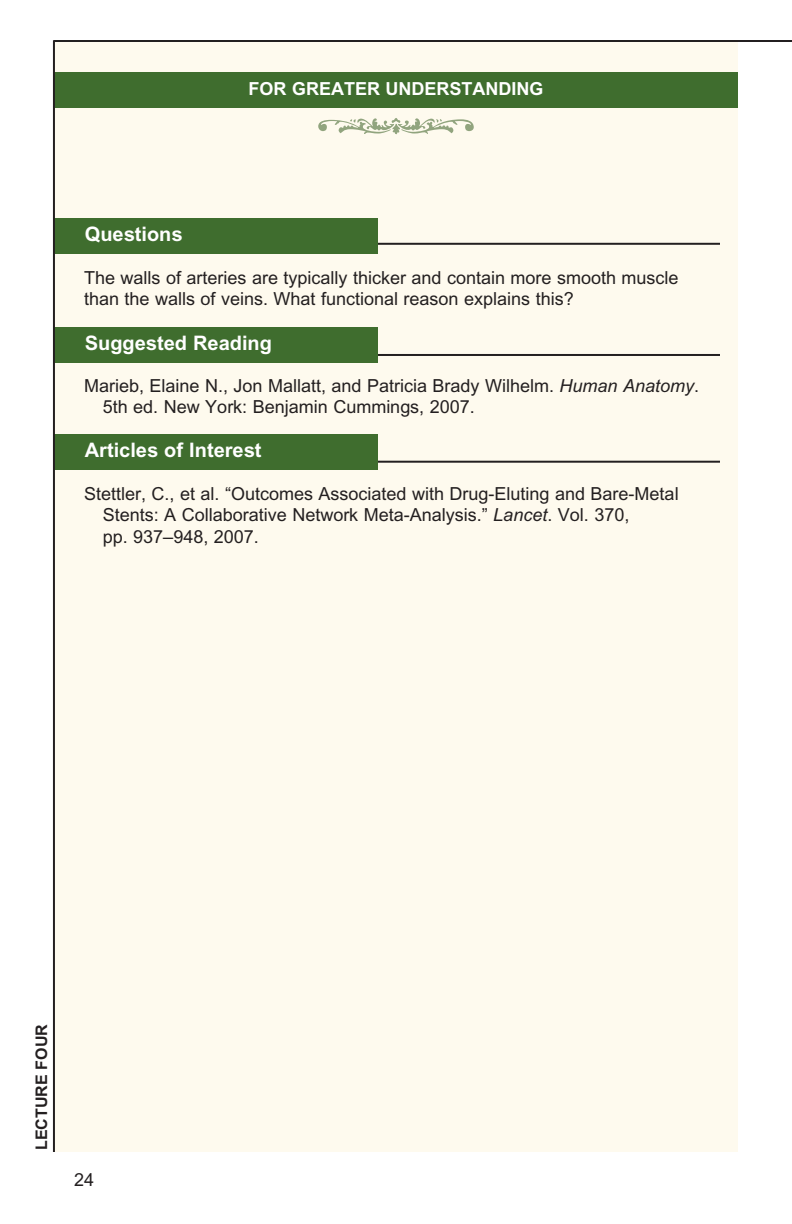
<style>
.page{position:relative;width:792px;height:1224px;background:#fff}
.page>*{position:absolute;margin:0;border:0;box-sizing:border-box;transform-origin:0 0}
.t1{font:20px "RB Arial Bold";color:#fff}
.t2{font:18px/21.6px "RB Arial";color:#231f20}
.t3{font:18px "RB Arial Bold";color:#fff}
.t4{font:16px "RB Arial Bold";color:#231f20}
.s1{font-family:"RB Arial Italic"}
</style>
<div class="page">
<div style="left:54px;top:41px;width:684px;height:1111px;background:#fefaee"></div>
<hr style="left:91px;top:354px;width:629px;height:2px;background:#231f20">
<hr style="left:91px;top:243px;width:629px;height:2px;background:#231f20">
<div style="left:54px;top:218px;width:324px;height:36px;background:#3f6d2e"></div>
<div style="left:54px;top:327px;width:324px;height:36px;background:#3f6d2e"></div>
<div style="left:54px;top:72px;width:684px;height:36px;background:#3f6d2e"></div>
<hr style="left:92px;top:461px;width:628px;height:2px;background:#231f20">
<div style="left:54px;top:434px;width:324px;height:36px;background:#3f6d2e"></div>
<hr style="left:54px;top:40px;width:738px;height:2px;background:#231f20">
<hr style="left:53px;top:40px;width:2px;height:1112px;background:#231f20">
<p class="t1" style="left:85px;top:227px;width:99px">Questions</p>
<p class="t3" style="left:249px;top:82px;width:296px">FOR GREATER UNDERSTANDING</p>
<p class="t2" style="left:84px;top:268px;width:596px">The walls of arteries are typically thicker and contain more smooth muscle than the walls of veins. What functional reason explains this?</p>
<p class="t1" style="left:85px;top:336px;width:189px">Suggested Reading</p>
<p class="t2" style="left:103px;top:376px;width:598px;text-indent:-19px">Marieb, Elaine N., Jon Mallatt, and Patricia Brady Wilhelm. <span class="s1">Human Anatomy</span>.<br>5th ed. New York: Benjamin Cummings, 2007.</p>
<p class="t1" style="left:85px;top:443px;width:178px">Articles of Interest</p>
<p class="t2" style="left:103px;top:484px;width:577px;text-indent:-19px">Stettler, C., et al. “Outcomes Associated with Drug-Eluting and Bare-Metal<br>Stents: A Collaborative Network Meta-Analysis.” <span class="s1">Lancet</span>. Vol. 370,<br>pp. 937–948, 2007.</p>
<p class="t4" style="left:36px;top:1150px;width:127px;rotate:-90deg">LECTURE FOUR</p>
<p class="t2" style="left:74px;top:1170px;width:22px">24</p>
</div>
